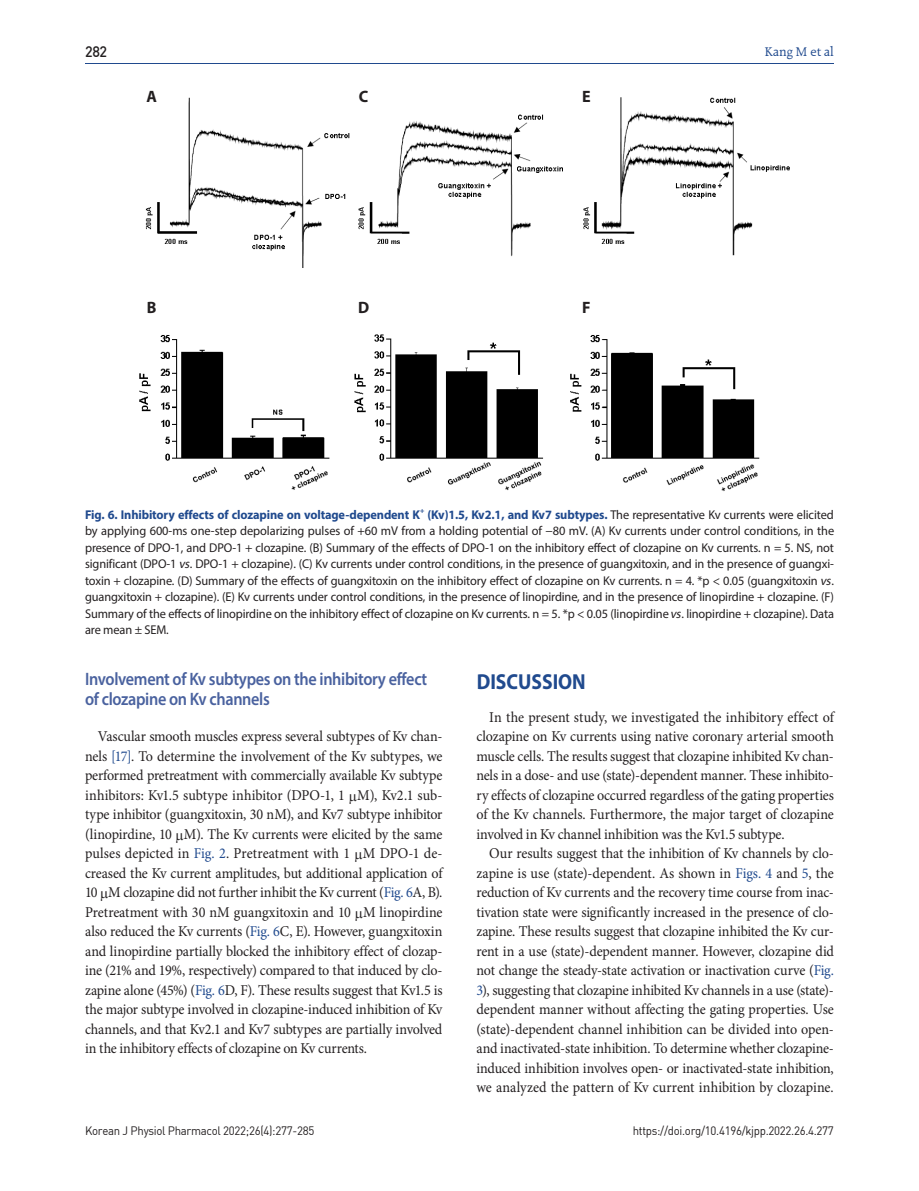
<style>
.page{position:relative;width:919px;height:1191px;background:#fff}
.page>*{position:absolute;margin:0;border:0;box-sizing:border-box;transform-origin:0 0}
.t1{font:700 21.75px "Myriad Pro";color:#204a8e;scale:.9 1}
.t2{font:600 18px/19.5px "Myriad Pro";letter-spacing:-.02em;color:#4a629f;scale:.9 1}
.t3{font:700 16.5px "Myriad Pro";color:#231f20}
.t4{font:15px/19.5px "Minion Pro";letter-spacing:-.01em;color:#231f20;text-align:justify;scale:.94 1}
.t5{font:15px "Dinmed";color:#231f20;scale:.95 1}
.t6{font:13.5px "Raleigh BT";letter-spacing:-.01em;color:#204a8e}
.t7{font:12.75px/16.5px "Myriad Pro";letter-spacing:-.01em;color:#231f20;text-align:justify}
.t8{font:700 12.75px "Myriad Pro";letter-spacing:-.01em;color:#204a8e}
.t9{font:12px "Dinreg";letter-spacing:-.025em;color:#231f20;scale:.95 1}
.t10{font:700 7.5px "Myriad Pro";color:#204a8e}
.s1{font-weight:700;color:#204a8e}
.s2{font-style:italic}
.s3{color:#204a8e}
</style>
<div class="page">
<hr style="left:85px;top:64px;width:748px;height:1px;background:#204a8e">
<img style="left:139px;top:97px;width:651px;height:394px">
<div style="left:141px;top:85px;width:22px;height:23px;background:#fff"></div>
<div style="left:141px;top:296px;width:22px;height:22px;background:#fff"></div>
<div style="left:352px;top:85px;width:22px;height:23px;background:#fff"></div>
<div style="left:352px;top:296px;width:22px;height:22px;background:#fff"></div>
<div style="left:575px;top:85px;width:22px;height:23px;background:#fff"></div>
<div style="left:575px;top:296px;width:22px;height:22px;background:#fff"></div>
<p class="t5" style="left:85px;top:42px;width:25px">282</p>
<p class="t3" style="left:146px;top:86px;width:12px">A</p>
<p class="t3" style="left:147px;top:296px;width:11px">B</p>
<p class="t3" style="left:359px;top:86px;width:11px">C</p>
<p class="t3" style="left:358px;top:296px;width:13px">D</p>
<p class="t3" style="left:582px;top:86px;width:10px">E</p>
<p class="t3" style="left:582px;top:296px;width:10px">F</p>
<p class="t6" style="left:764px;top:43px;width:71px">Kang M et al</p>
<p class="t8" style="left:85px;top:506px;width:336px">Fig. 6. Inhibitory effects of clozapine on voltage-dependent K</p>
<p class="t10" style="left:420px;top:505px;width:6px">+</p>
<p class="t7" style="left:85px;top:506px;width:750px;text-indent:342px"><span class="s1">(Kv)1.5, Kv2.1, and Kv7 subtypes.</span> The representative Kv currents were elicited by applying 600-ms one-step depolarizing pulses of +60 mV from a holding potential of −80 mV. (A) Kv currents under control conditions, in the presence of DPO-1, and DPO-1 + clozapine. (B) Summary of the effects of DPO-1 on the inhibitory effect of clozapine on Kv currents. n = 5. NS, not significant (DPO-1 <span class="s2">vs</span>. DPO-1 + clozapine). (C) Kv currents under control conditions, in the presence of guangxitoxin, and in the presence of guangxi&shy;toxin + clozapine. (D) Summary of the effects of guangxitoxin on the inhibitory effect of clozapine on Kv currents. n = 4. *p &lt; 0.05 (guangxitoxin <span class="s2">vs</span>. guangxitoxin + clozapine). (E) Kv currents under control conditions, in the presence of linopirdine, and in the presence of linopirdine + clozapine. (F)<br>Summary of the effects of linopirdine on the inhibitory effect of clozapine on Kv currents. n = 5. *p &lt; 0.05 (linopirdine <span class="s2">vs</span>. linopirdine + clozapine). Data are mean ± SEM.</p>
<p class="t2" style="left:85px;top:669px;width:381px">Involvement of Kv subtypes on the inhibitory effect of clozapine on Kv channels</p>
<p class="t4" style="left:85px;top:726px;width:382px;text-indent:13px">Vascular smooth muscles express several subtypes of Kv chan&shy;nels <span class="s3">[17]</span>. To determine the involvement of the Kv subtypes, we performed pretreatment with commercially available Kv subtype inhibitors: Kv1.5 subtype inhibitor (DPO-1, 1 M), Kv2.1 sub&shy;type inhibitor (guangxitoxin, 30 nM), and Kv7 subtype inhibitor (linopirdine, 10 M). The Kv currents were elicited by the same pulses depicted in <span class="s3">Fig. 2</span>. Pretreatment with 1 M DPO-1 de&shy;creased the Kv current amplitudes, but additional application of 10 M clozapine did not further inhibit the Kv current (<span class="s3">Fig. 6</span>A, B).<br>Pretreatment with 30 nM guangxitoxin and 10 M linopirdine also reduced the Kv currents (<span class="s3">Fig. 6</span>C, E). However, guangxitoxin and linopirdine partially blocked the inhibitory effect of clozap&shy;ine (21% and 19%, respectively) compared to that induced by clo&shy;zapine alone (45%) (<span class="s3">Fig. 6</span>D, F). These results suggest that Kv1.5 is the major subtype involved in clozapine-induced inhibition of Kv channels, and that Kv2.1 and Kv7 subtypes are partially involved in the inhibitory effects of clozapine on Kv currents.</p>
<h1 class="t1" style="left:476px;top:667px;width:123px">DISCUSSION</h1>
<p class="t4" style="left:476px;top:707px;width:382px;text-indent:13px">In the present study, we investigated the inhibitory effect of clozapine on Kv currents using native coronary arterial smooth muscle cells. The results suggest that clozapine inhibited Kv chan&shy;nels in a dose- and use (state)-dependent manner. These inhibito&shy;ry effects of clozapine occurred regardless of the gating properties of the Kv channels. Furthermore, the major target of clozapine involved in Kv channel inhibition was the Kv1.5 subtype.</p>
<p class="t4" style="left:476px;top:843px;width:382px;text-indent:13px">Our results suggest that the inhibition of Kv channels by clo&shy;zapine is use (state)-dependent. As shown in <span class="s3">Figs. 4</span> and <span class="s3">5</span>, the reduction of Kv currents and the recovery time course from inac&shy;tivation state were significantly increased in the presence of clo&shy;zapine. These results suggest that clozapine inhibited the Kv cur&shy;rent in a use (state)-dependent manner. However, clozapine did not change the steady-state activation or inactivation curve (<span class="s3">Fig.<br>3</span>), suggesting that clozapine inhibited Kv channels in a use (state)- dependent manner without affecting the gating properties. Use (state)-dependent channel inhibition can be divided into open&shy;and inactivated-state inhibition. To determine whether clozapine&shy;induced inhibition involves open- or inactivated-state inhibition, we analyzed the pattern of Kv current inhibition by clozapine.</p>
<p class="t9" style="left:85px;top:1123px;width:243px">Korean J Physiol Pharmacol 2022;26(4):277-285</p>
<p class="t9" style="left:632px;top:1123px;width:213px">https://doi.org/10.4196/kjpp.2022.26.4.277</p>
</div>
